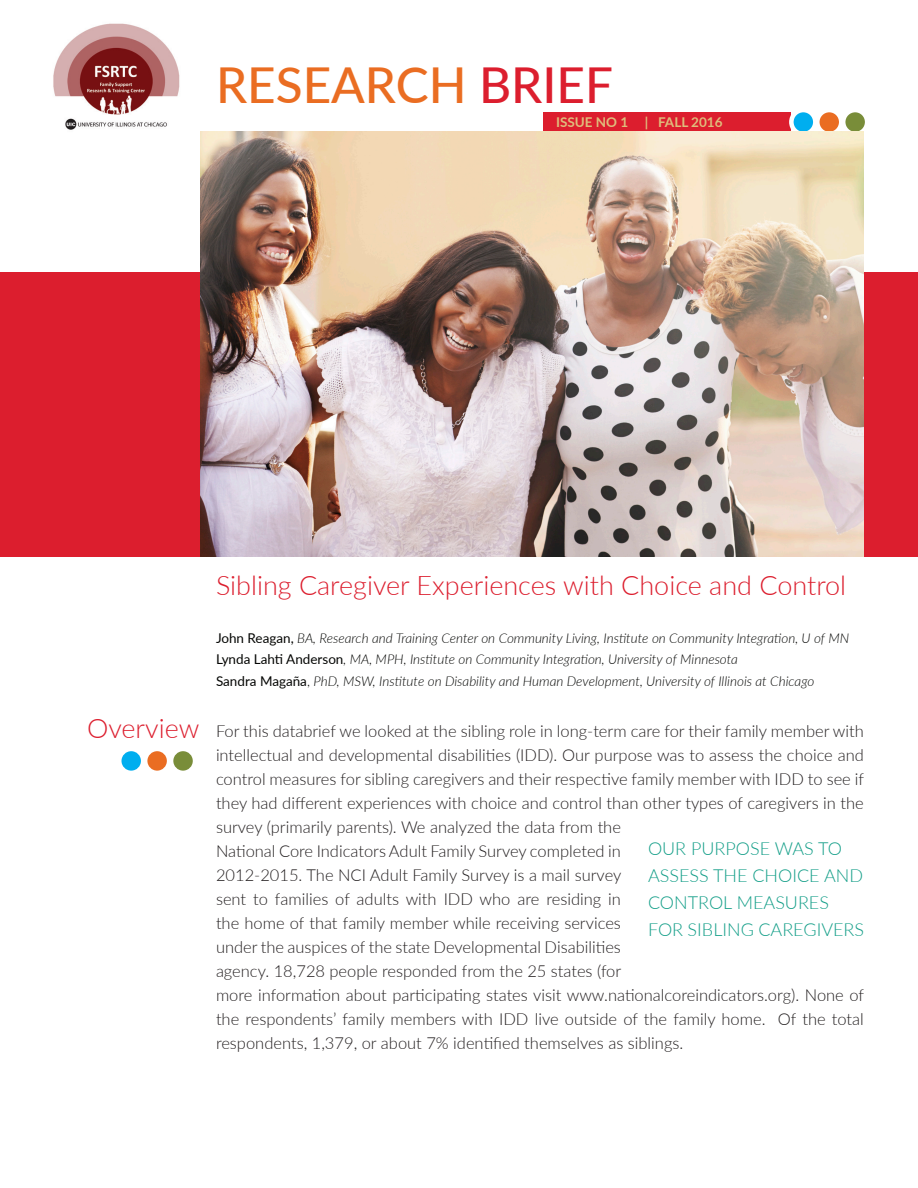
<style>
.page{position:relative;width:918px;height:1188px;background:#fff}
.page>*{position:absolute;margin:0;border:0;box-sizing:border-box;transform-origin:0 0}
.t1{font:500 49.5px "Lato";color:#ea6d22}
.Section_heading{font:300 27px "Lato";color:#dc1e2e}
.Pull_quote{font:300 18px/27px "Lato";color:#159f89}
.report_body{font:300 16.5px/24px "Lato";color:#231f20}
.Author_name{font:italic 300 13.5px "Lato";color:#040503}
.author_affiliation{font:italic 300 13.5px "Lato";color:#040503}
.t2{font:700 13.5px "Lato";color:#dfbd7c}
.s1{color:#dc1e2e}
.s2{font-weight:400;font-style:normal}
.s3{font-style:normal}
</style>
<div class="page">
<div style="left:0;top:272px;width:918px;height:285px;background:#dc1e2e"></div>
<div style="left:543px;top:112px;width:248px;height:20px;background:#dc1e2e"></div>
<img style="left:53px;top:23px;width:127px;height:107px">
<svg style="left:791px;top:110px;width:24px;height:24px"></svg>
<div style="left:789px;top:108px;width:29px;height:28px;border:4px solid #fff;border-radius:50%"></div>
<div style="left:122px;top:751px;width:19px;height:20px;background:#00aeef;border-radius:50%"></div>
<svg style="left:817px;top:110px;width:24px;height:24px"></svg>
<div style="left:815px;top:108px;width:28px;height:28px;border:4px solid #fff;border-radius:50%"></div>
<div style="left:147px;top:751px;width:20px;height:20px;background:#ea6d22;border-radius:50%"></div>
<svg style="left:843px;top:110px;width:24px;height:24px"></svg>
<div style="left:841px;top:108px;width:28px;height:28px;border:4px solid #fff;border-radius:50%"></div>
<div style="left:173px;top:751px;width:20px;height:20px;background:#798d39;border-radius:50%"></div>
<img style="left:201px;top:132px;width:663px;height:425px">
<p class="t1" style="left:216px;top:49px;width:399px">RESEARCH <span class="s1">BRIEF</span></p>
<p class="t2" style="left:556px;top:113px;width:168px">ISSUE NO 1 | FALL 2016</p>
<p class="Section_heading" style="left:87px;top:710px;width:114px">Overview</p>
<p class="Section_heading" style="left:216px;top:566px;width:632px">Sibling Caregiver Experiences with Choice and Control</p>
<p class="Author_name" style="left:216px;top:628px;width:635px"><span class="s2">John Reagan,</span> BA, Research and Training Center on Community Living, Institute on Community Integration, U of MN</p>
<p class="author_affiliation" style="left:216px;top:650px;width:524px"><span class="s2">Lynda Lahti Anderson</span>, MA, MPH, Institute on Community Integration, University of Minnesota</p>
<p class="Author_name" style="left:216px;top:672px;width:600px"><span class="s2">Sandra Magaña</span><span class="s3">,</span> PhD, MSW, Institute on Disability and Human Development, University of Illinois at Chicago</p>
<p class="report_body" style="left:216px;top:718px;width:650px">For this databrief we looked at the sibling role in long-term care for their family member with intellectual and developmental disabilities (IDD). Our purpose was to assess the choice and control measures for sibling caregivers and their respective family member with IDD to see if they had different experiences with choice and control than other types of caregivers in the survey (primarily parents). We analyzed the data from the<br>National Core Indicators Adult Family Survey completed in<br>2012-2015. The NCI Adult Family Survey is a mail survey<br>sent to families of adults with IDD who are residing in<br>the home of that family member while receiving services<br>under the auspices of the state Developmental Disabilities<br>agency. 18,728 people responded from the 25 states (for<br>more information about participating states visit www.nationalcoreindicators.org). None of the respondents’ family members with IDD live outside of the family home. Of the total respondents, 1,379, or about 7% identified themselves as siblings.</p>
<p class="Pull_quote" style="left:648px;top:835px;width:218px">OUR PURPOSE WAS TO<br>ASSESS THE CHOICE AND<br>CONTROL MEASURES<br>FOR SIBLING CAREGIVERS</p>
</div>
